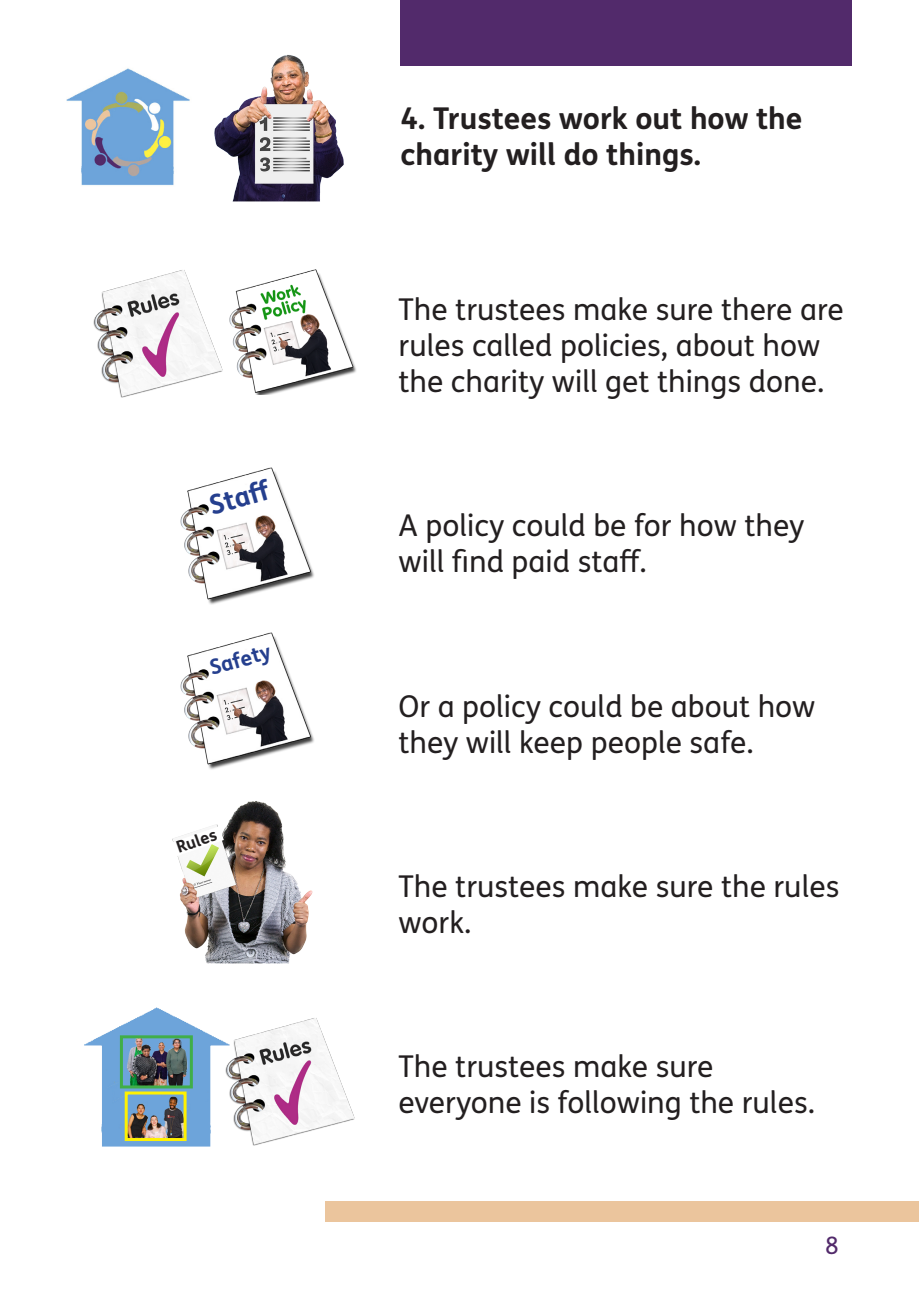
<style>
.page{position:relative;width:919px;height:1289px;background:#fff}
.page>*{position:absolute;margin:0;border:0;box-sizing:border-box;transform-origin:0 0}
.t1{font:30px/36px "FS Me Pro";color:#231f20}
.t2{font:700 30px/36px "FS Me Pro";color:#231f20}
.t3{font:700 27px "FS Me Pro";color:#253f8e}
.t4{font:24px "FS Me Pro";color:#522a6b}
.t5{font:700 21px "FS Me Pro";color:#253f8e}
.t6{font:700 16.5px "FS Me Pro";color:#231f20}
</style>
<div class="page">
<div style="left:325px;top:1201px;width:593px;height:21px;background:#ebc59d"></div>
<div style="left:400px;top:0;width:451px;height:66px;background:#522a6b"></div>
<img style="left:178px;top:801px;width:135px;height:163px">
<svg style="left:172px;top:826px;width:52px;height:31px"></svg>
<img style="left:93px;top:270px;width:130px;height:128px">
<img style="left:67px;top:68px;width:123px;height:118px">
<img style="left:214px;top:54px;width:130px;height:148px">
<img style="left:229px;top:269px;width:127px;height:125px">
<img style="left:180px;top:467px;width:134px;height:138px">
<img style="left:180px;top:632px;width:134px;height:138px">
<img style="left:84px;top:1007px;width:140px;height:140px">
<img style="left:124px;top:1039px;width:65px;height:45px">
<div style="left:120px;top:1035px;width:73px;height:53px;border:3px solid #40ae49"></div>
<img style="left:129px;top:1095px;width:53px;height:41px">
<div style="left:125px;top:1091px;width:61px;height:49px;border:3px solid #fff101"></div>
<img style="left:224px;top:1018px;width:131px;height:128px">
<p class="t3" style="left:204px;top:486px;width:53px;rotate:-16deg">Staff</p>
<p class="t5" style="left:205px;top:652px;width:64px;rotate:-16deg">Safety</p>
<p class="t6" style="left:173px;top:835px;width:43px;rotate:-19deg">Rules</p>
<p class="t2" style="left:400px;top:98px;width:403px">4. Trustees work out how the charity will do things.</p>
<p class="t1" style="left:398px;top:291px;width:446px">The trustees make sure there are rules called policies, about how the charity will get things done.</p>
<p class="t1" style="left:398px;top:507px;width:407px">A policy could be for how they will find paid staff.</p>
<p class="t1" style="left:398px;top:687px;width:418px">Or a policy could be about how they will keep people safe.</p>
<p class="t1" style="left:398px;top:867px;width:442px">The trustees make sure the rules work.</p>
<p class="t1" style="left:398px;top:1047px;width:418px">The trustees make sure everyone is following the rules.</p>
<p class="t4" style="left:825px;top:1228px;width:15px">8</p>
</div>
